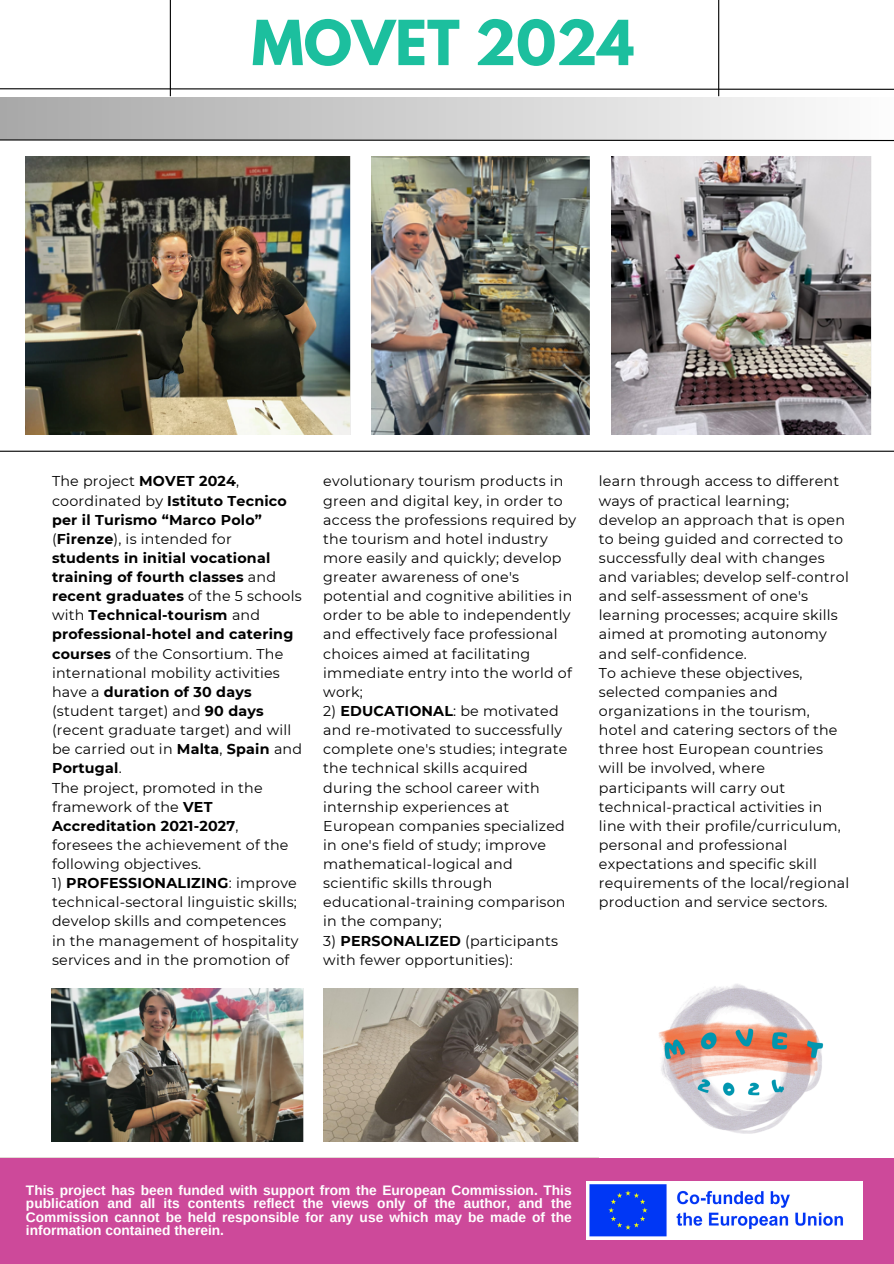
<style>
.page{position:relative;width:894px;height:1264px;background:#fff}
.page>*{position:absolute;margin:0;border:0;box-sizing:border-box;transform-origin:0 0}
.t1{font:700 54.9px "League Spartan";color:#1cbf9e}
.t2{font:14.25px/19.2px "Montserrat";letter-spacing:.015em;color:#000}
.t3{font:700 13.8px/13.5px "Arimo";color:#fff;text-align:justify}
.s1{font-weight:700}
</style>
<div class="page">
<div style="left:0;top:97px;width:893px;height:43px;background:linear-gradient(to right,#a8a8a8,#fdfdfd)"></div>
<svg style="left:0;top:88px;width:893px;height:2px"></svg>
<hr style="left:170px;top:0;width:1px;height:96px;background:#000">
<hr style="left:718px;top:0;width:1px;height:96px;background:#000">
<svg style="left:0;top:139px;width:893px;height:3px"></svg>
<hr style="left:0;top:450px;width:893px;height:2px;background:#000">
<div style="left:0;top:1158px;width:893px;height:105px;background:#cd499a"></div>
<img style="left:586px;top:1181px;width:276px;height:58px">
<img style="left:26px;top:157px;width:325px;height:278px">
<img style="left:611px;top:157px;width:260px;height:278px">
<img style="left:323px;top:988px;width:255px;height:153px">
<img style="left:372px;top:157px;width:218px;height:278px">
<img style="left:658px;top:984px;width:166px;height:150px">
<img style="left:51px;top:988px;width:252px;height:153px">
<p class="t1" style="left:252px;top:16px;width:384px">MOVET 2024</p>
<p class="t2" style="left:52px;top:471px;width:251px">The project <span class="s1">MOVET 2024</span>, coordinated by <span class="s1">Istituto Tecnico per il Turismo “Marco Polo” </span>(<span class="s1">Firenze</span>), is intended for <span class="s1">students in initial vocational training of fourth classes</span> and <span class="s1">recent graduates</span> of the 5 schools with <span class="s1">Technical-tourism</span> and <span class="s1">professional-hotel and catering courses</span> of the Consortium. The international mobility activities have a <span class="s1">duration of 30 days </span>(student target) and <span class="s1">90 days </span>(recent graduate target) and will be carried out in <span class="s1">Malta</span>, <span class="s1">Spain</span> and<br><span class="s1">Portugal</span>.<br>The project, promoted in the framework of the <span class="s1">VET<br>Accreditation 2021-2027</span>, foresees the achievement of the following objectives.</p>
<p class="t2" style="left:52px;top:873px;width:248px">1) <span class="s1">PROFESSIONALIZING</span>: improve technical-sectoral linguistic skills; develop skills and competences in the management of hospitality services and in the promotion of</p>
<p class="t2" style="left:323px;top:471px;width:254px">evolutionary tourism products in green and digital key, in order to access the professions required by the tourism and hotel industry more easily and quickly; develop greater awareness of one's potential and cognitive abilities in order to be able to independently and effectively face professional choices aimed at facilitating immediate entry into the world of work;</p>
<p class="t2" style="left:323px;top:701px;width:246px">2) <span class="s1">EDUCATIONAL</span>: be motivated and re-motivated to successfully complete one's studies; integrate the technical skills acquired during the school career with internship experiences at<br>European companies specialized in one's field of study; improve mathematical-logical and scientific skills through educational-training comparison in the company;</p>
<p class="t2" style="left:323px;top:930px;width:236px">3) <span class="s1">PERSONALIZED</span> (participants with fewer opportunities):</p>
<h1 class="t2" style="left:598px;top:471px;width:252px">learn through access to different ways of practical learning; develop an approach that is open to being guided and corrected to successfully deal with changes and variables; develop self-control and self-assessment of one's learning processes; acquire skills aimed at promoting autonomy and self-confidence.<br>To achieve these objectives, selected companies and organizations in the tourism, hotel and catering sectors of the three host European countries will be involved, where participants will carry out technical-practical activities in line with their profile/curriculum, personal and professional expectations and specific skill requirements of the local/regional production and service sectors.</h1>
<p class="t3" style="left:26px;top:1183px;width:547px">This project has been funded with support from the European Commission. This publication and all its contents reflect the views only of the author, and the Commission cannot be held responsible for any use which may be made of the information contained therein.</p>
</div>
